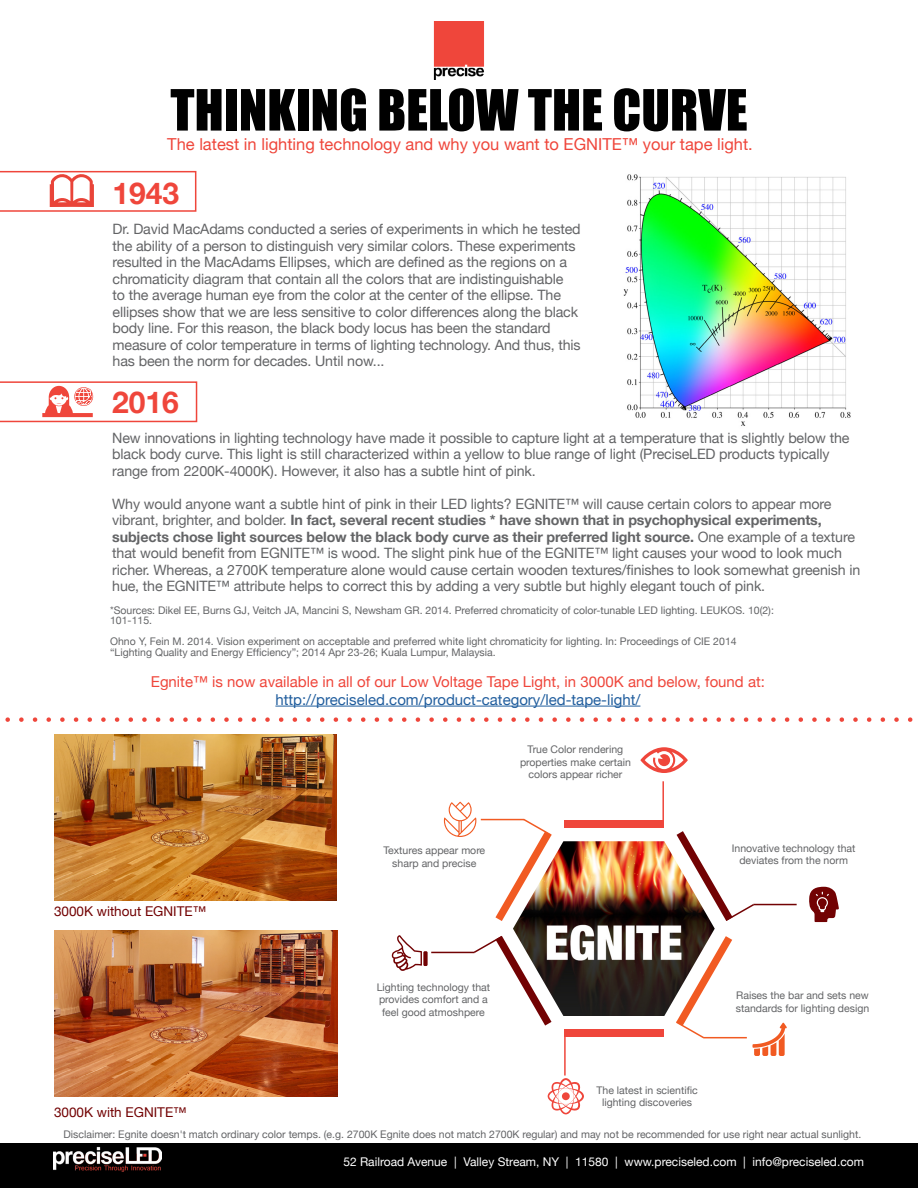
<style>
.page{position:relative;width:918px;height:1188px;background:#fff}
.page>*{position:absolute;margin:0;border:0;box-sizing:border-box;transform-origin:0 0}
.t1{font:52.5px "Impact";color:#000}
.t2{font:700 30px "Helvetica Neue";color:#ef463b}
.t3{font:16.5px "Helvetica Neue";color:#ef463b}
.t4{font:15px "Helvetica Neue";color:#ef463b}
.t5{font:15px "Helvetica Neue";color:#215e9e}
.t6{font:14.25px/16.5px "Helvetica Neue";letter-spacing:-.01em;color:#636466}
.t7{font:13.5px "Helvetica Neue";color:#720203}
.t8{font:12px "Helvetica Neue";color:#fff}
.t9{font:10.5px/12.6px "Helvetica Neue";color:#636466;text-align:center}
.s1{font-weight:700}
</style>
<div class="page">
<img style="left:623px;top:174px;width:228px;height:252px">
<img style="left:54px;top:734px;width:283px;height:166px">
<img style="left:54px;top:931px;width:283px;height:166px">
<div style="left:0;top:1143px;width:918px;height:45px;background:#000"></div>
<img style="left:513px;top:841px;width:202px;height:175px">
<div style="left:564px;top:820px;width:100px;height:8px;background:#ef463b"></div>
<hr style="left:662px;top:781px;width:2px;height:47px;background:#ef463b">
<div style="left:564px;top:1029px;width:100px;height:7px;background:#ef463b"></div>
<hr style="left:564px;top:1029px;width:2px;height:47px;background:#ef463b">
<svg style="left:472px;top:935px;width:80px;height:91px"></svg>
<hr style="left:431px;top:952px;width:44px;height:1px;background:#720203">
<svg style="left:677px;top:831px;width:79px;height:91px"></svg>
<hr style="left:753px;top:904px;width:44px;height:1px;background:#720203">
<img style="left:495px;top:818px;width:58px;height:103px">
<hr style="left:481px;top:819px;width:43px;height:1px;background:#f15a22">
<svg style="left:674px;top:936px;width:58px;height:103px"></svg>
<hr style="left:704px;top:1037px;width:43px;height:1px;background:#f15a22">
<svg style="left:640px;top:747px;width:48px;height:26px"></svg>
<svg style="left:548px;top:1078px;width:36px;height:36px"></svg>
<div style="left:562px;top:1092px;width:8px;height:8px;background:#ef463b;border-radius:50%"></div>
<svg style="left:444px;top:802px;width:32px;height:35px"></svg>
<svg style="left:809px;top:887px;width:30px;height:35px"></svg>
<svg style="left:392px;top:935px;width:36px;height:36px"></svg>
<svg style="left:753px;top:1023px;width:34px;height:33px"></svg>
<img style="left:54px;top:1146px;width:108px;height:25px">
<svg style="left:0;top:381px;width:197px;height:41px"></svg>
<svg style="left:5px;top:717px;width:908px;height:5px"></svg>
<hr style="left:275px;top:706px;width:365px;height:1px;background:#215e9e">
<img style="left:433px;top:21px;width:51px;height:58px">
<svg style="left:0;top:171px;width:196px;height:41px"></svg>
<h1 class="t1" style="left:170px;top:69px;width:579px">THINKING BELOW THE CURVE</h1>
<p class="t3" style="left:167px;top:134px;width:587px">The latest in lighting technology and why you want to EGNITE™ your tape light.</p>
<h2 class="t2" style="left:113px;top:175px;width:68px">1943</h2>
<p class="t6" style="left:113px;top:221px;width:470px">Dr. David MacAdams conducted a series of experiments in which he tested the ability of a person to distinguish very similar colors. These experiments resulted in the MacAdams Ellipses, which are defined as the regions on a chromaticity diagram that contain all the colors that are indistinguishable<br>to the average human eye from the color at the center of the ellipse. The ellipses show that we are less sensitive to color differences along the black body line. For this reason, the black body locus has been the standard measure of color temperature in terms of lighting technology. And thus, this has been the norm for decades. Until now...</p>
<h2 class="t2" style="left:112px;top:383px;width:68px">2016</h2>
<p class="t6" style="left:112px;top:429px;width:739px">New innovations in lighting technology have made it possible to capture light at a temperature that is slightly below the black body curve. This light is still characterized within a yellow to blue range of light (PreciseLED products typically range from 2200K-4000K .) However it, also has a subtle hint of pink.</p>
<p class="t6" style="left:112px;top:495px;width:750px">Why would anyone want a subtle hint of pink in their LED lights? EGNITE™ will cause certain colors to appear more vibrant, brighter, and bolder <span class="s1">In</span>. <span class="s1">fact, several recent studies * have shown that in psychophysical experiments, subjects chose light sources below the black body curve as their preferred light source.</span> One example of a texture that would benefit from EGNITE™ is wood. The slight pink hue of the EGNITE™ light causes your wood to look much richer. Whereas a, 2700K temperature alone would cause certain wooden textures/finishes to look somewhat greenish in hue, the EGNITE™ attribute helps to correct this by adding a very subtle but highly elegant touch of pink.</p>
<p class="t9" style="left:110px;top:605px;width:665px;line-height:10.5px;text-align:left">*Sources: Dikel EE, Burns GJ, Veitch JA, Mancini S, Newsham GR. 2014. Preferred chromaticity of color-tunable LED lighting. LEUKOS. 1 0 : (2)<br>101-115.</p>
<p class="t9" style="left:110px;top:636px;width:628px;line-height:10.5px;text-align:left">Ohno ,Y Fein M. 2014. Vision experiment on acceptable and preferred white light chromaticity for lighting In. : Proceedings of CIE 2014 “Lighting Quality and Energy Efficiency”; 2014 Apr 23-26; Kuala Lumpur, Malaysia.</p>
<p class="t4" style="left:151px;top:672px;width:616px">Egnite™ is now available in all of our Low Voltage Tape Light in, 3000K and below, found at:</p>
<p class="t5" style="left:275px;top:690px;width:367px">http://preciseled.com/product-category/led-tape-light/</p>
<p class="t7" style="left:54px;top:904px;width:154px">3000K without EGNITETM</p>
<p class="t7" style="left:54px;top:1104px;width:134px">3000K with EGNITETM</p>
<p class="t9" style="left:383px;top:844px;width:103px">Textures appear more sharp and precise</p>
<p class="t9" style="left:520px;top:743px;width:112px">True Color rendering properties make certain colors appear richer</p>
<p class="t9" style="left:732px;top:841px;width:125px">Innovative technology that deviates from the norm</p>
<p class="t9" style="left:377px;top:981px;width:115px;text-align:left">Lighting technology that provides comfort and a feel good atmoshpere</p>
<p class="t9" style="left:596px;top:1084px;width:103px">The latest in scientific lighting discoveries</p>
<p class="t9" style="left:736px;top:989px;width:135px;text-align:left">Raises the bar and sets new standards for lighting design</p>
<p class="t9" style="left:63px;top:1128px;width:799px">Disclaimer: Egnite doesn t' match ordinary color temps .g.e(. 2700K Egnite does not match 2700K regular) and may not be recommended for use right near actual sunlight.</p>
<p class="t8" style="left:454px;top:1154px;width:4px">|</p>
<p class="t8" style="left:566px;top:1154px;width:4px">|</p>
<p class="t8" style="left:463px;top:1154px;width:97px">Valley Stream, NY</p>
<p class="t8" style="left:343px;top:1154px;width:106px">52 Railroad Avenue</p>
<p class="t8" style="left:575px;top:1154px;width:35px">11580</p>
<p class="t8" style="left:615px;top:1154px;width:4px">|</p>
<p class="t8" style="left:625px;top:1154px;width:113px">www.preciseled.com</p>
<p class="t8" style="left:743px;top:1154px;width:4px">|</p>
<p class="t8" style="left:753px;top:1154px;width:113px">info@preciseled.com</p>
</div>
